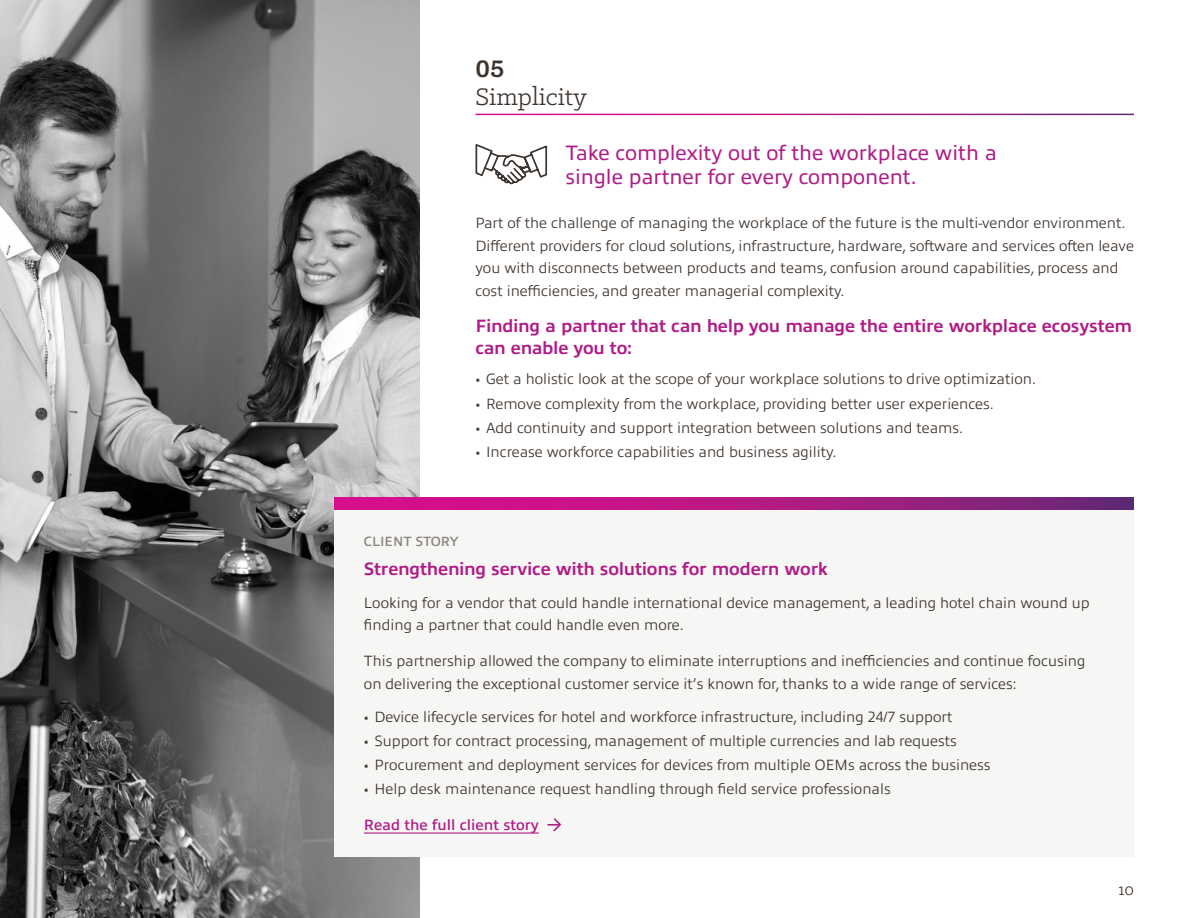
<style>
.page{position:relative;width:1188px;height:918px;background:#fff}
.page>*{position:absolute;margin:0;border:0;box-sizing:border-box;transform-origin:0 0}
.t1{font:27px "Klinic Slab";color:#3e332d}
.t2{font:700 27px "Klinic Slab";color:#3e332d}
.t3{font:21px/24px "Allumi Pro";color:#b01c87}
.t4{font:700 18px/22.5px "Allumi Pro";letter-spacing:-.015em;color:#b01c87}
.t5{font:18px "Klinic Slab";color:#3e332d}
.t6{font:300 15px/22.5px "Allumi Pro";color:#3e332d}
.t7{font:600 15px "Allumi Pro";color:#b01c87}
.t8{font:600 13.5px "Allumi Pro";color:#8b8581}
</style>
<div class="page">
<img style="left:0;top:0;width:420px;height:918px">
<div style="left:334px;top:503px;width:800px;height:354px;background:#f6f6f5"></div>
<hr style="left:364px;top:832px;width:175px;height:2px;background:#b01c87">
<svg style="left:547px;top:818px;width:15px;height:14px"></svg>
<svg style="left:334px;top:497px;width:800px;height:12px;background:#ad1983"></svg>
<svg style="left:475px;top:144px;width:73px;height:41px"></svg>
<h1 class="t2" style="left:476px;top:50px;width:30px">05</h1>
<h1 class="t1" style="left:476px;top:80px;width:113px">Simplicity</h1>
<h2 class="t3" style="left:566px;top:139px;width:433px">Take complexity out of the workplace with a single partner for every component.</h2>
<p class="t6" style="left:476px;top:211px;width:660px">Part of the challenge of managing the workplace of the future is the multi-vendor environment.<br>Different providers for cloud solutions, infrastructure, hardware, software and services often leave you with disconnects between products and teams, confusion around capabilities, process and cost inefficiencies, and greater managerial complexity.</p>
<p class="t4" style="left:476px;top:313px;width:658px">Finding a partner that can help you manage the entire workplace ecosystem can enable you to:</p>
<p class="t6" style="left:476px;top:367px;width:562px">• Get a holistic look at the scope of your workplace solutions to drive optimization.</p>
<p class="t6" style="left:476px;top:391px;width:520px">• Remove complexity from the workplace, providing better user experiences.</p>
<p class="t6" style="left:476px;top:415px;width:489px">• Add continuity and support integration between solutions and teams.</p>
<p class="t6" style="left:476px;top:439px;width:362px">• Increase workforce capabilities and business agility.</p>
<p class="t8" style="left:364px;top:532px;width:96px">CLIENT STORY</p>
<p class="t4" style="left:364px;top:556px;width:466px">Strengthening service with solutions for modern work</p>
<p class="t6" style="left:364px;top:590px;width:727px">Looking for a vendor that could handle international device management, a leading hotel chain wound up finding a partner that could handle even more.</p>
<p class="t6" style="left:364px;top:649px;width:723px">This partnership allowed the company to eliminate interruptions and inefficiencies and continue focusing on delivering the exceptional customer service it’s known for, thanks to a wide range of services:</p>
<p class="t6" style="left:364px;top:704px;width:590px">• Device lifecycle services for hotel and workforce infrastructure, including 24/7 support</p>
<p class="t6" style="left:364px;top:728px;width:594px">• Support for contract processing, management of multiple currencies and lab requests</p>
<p class="t6" style="left:364px;top:752px;width:628px">• Procurement and deployment services for devices from multiple OEMs across the business</p>
<p class="t6" style="left:364px;top:776px;width:528px">• Help desk maintenance request handling through field service professionals</p>
<p class="t7" style="left:364px;top:814px;width:176px">Read the full client story</p>
<p class="t5" style="left:1119px;top:878px;width:17px">10</p>
</div>
